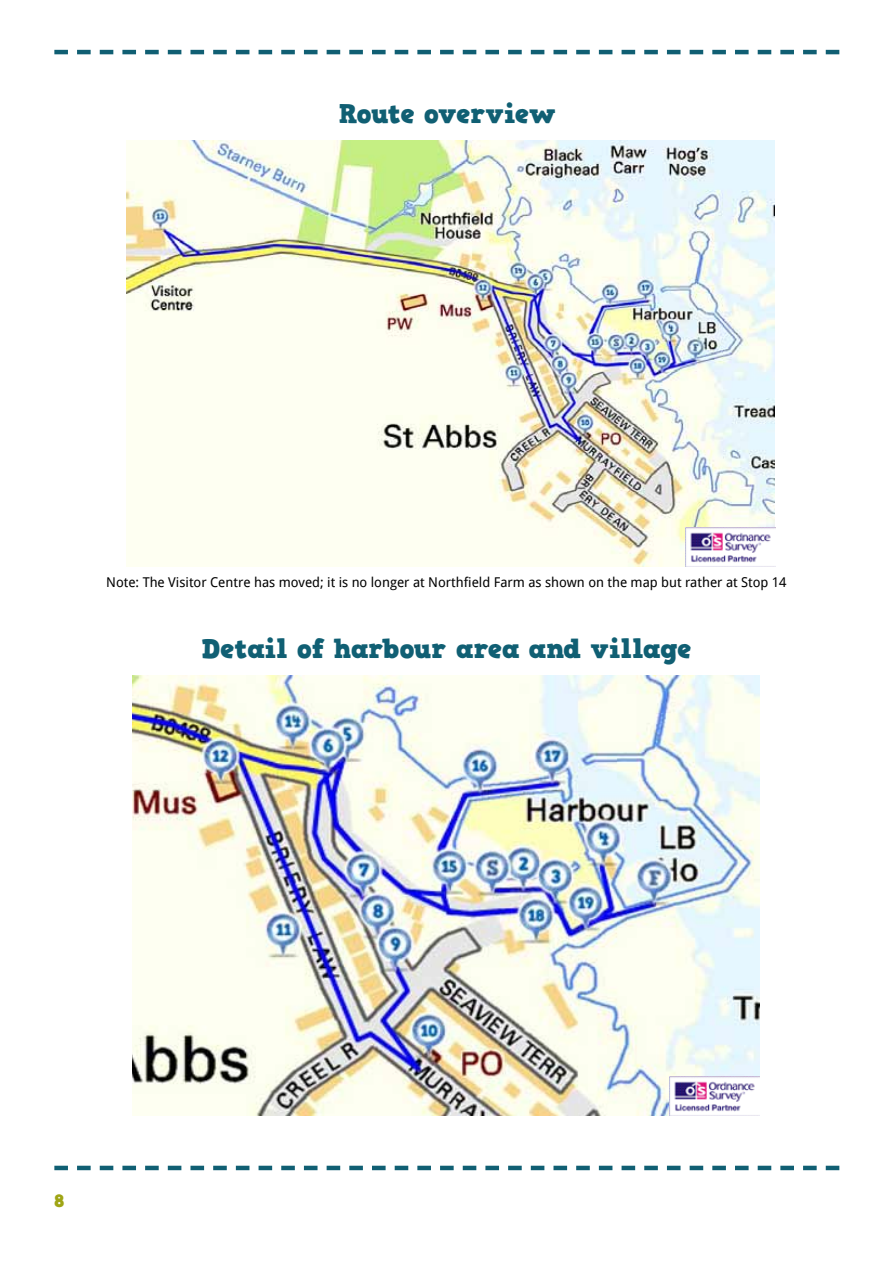
<style>
.page{position:relative;width:893px;height:1263px;background:#fff}
.page>*{position:absolute;margin:0;border:0;box-sizing:border-box;transform-origin:0 0}
.t1{font:27px "HVD Comic Serif Pro";color:#105f73}
.t2{font:27px "HVD Comic Serif Pro";letter-spacing:-.02em;color:#105f73}
.t3{font:18px "HVD Comic Serif Pro";color:#9fa515}
.t4{font:13.5px "Droid Sans";color:#000}
</style>
<div class="page">
<svg style="left:54px;top:50px;width:785px;height:4px"></svg>
<svg style="left:54px;top:1166px;width:785px;height:4px"></svg>
<img style="left:127px;top:140px;width:647px;height:427px">
<img style="left:685px;top:527px;width:90px;height:40px">
<img style="left:132px;top:676px;width:628px;height:439px">
<img style="left:670px;top:1076px;width:90px;height:39px">
<h1 class="t2" style="left:339px;top:92px;width:218px">Route overview</h1>
<p class="t4" style="left:106px;top:574px;width:682px">Note: The Visitor Centre has moved; it is no longer at Northfield Farm as shown on the map but rather at Stop 14</p>
<h1 class="t1" style="left:202px;top:627px;width:491px">Detail of harbour area and village</h1>
<h2 class="t3" style="left:54px;top:1187px;width:12px">8</h2>
</div>
